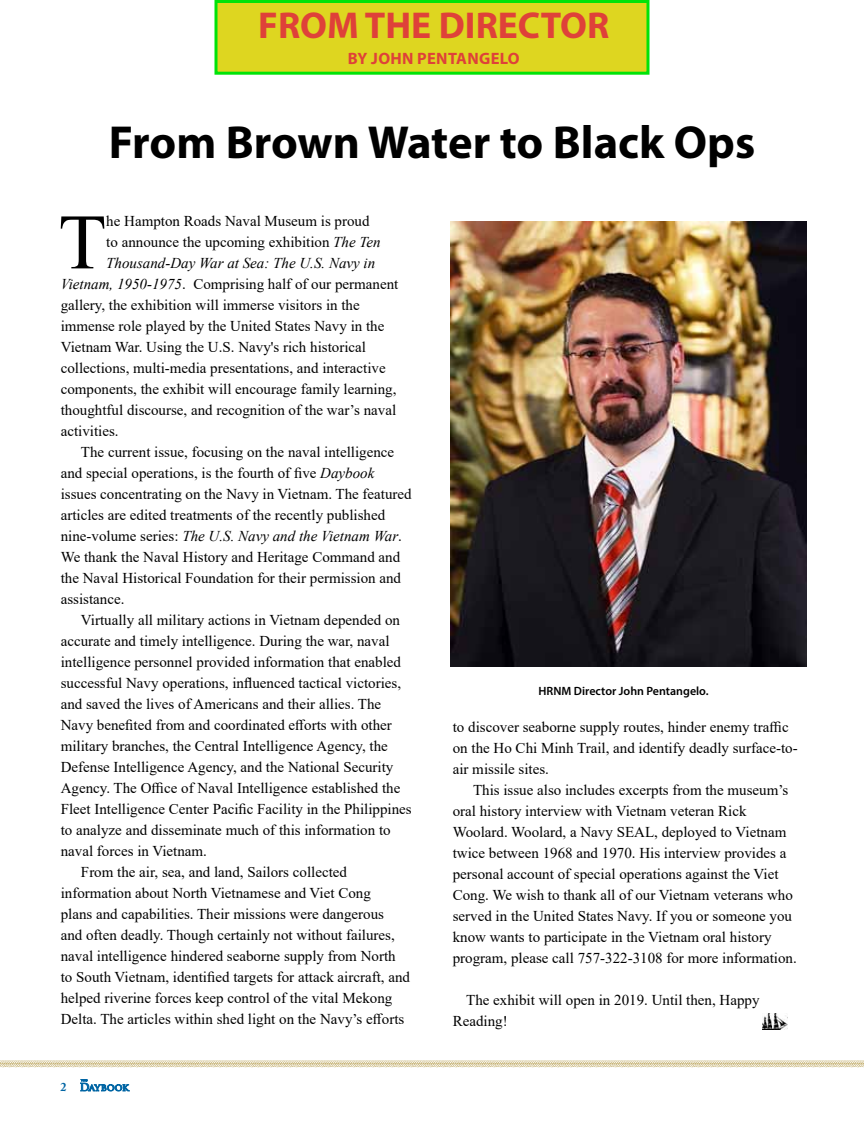
<style>
.page{position:relative;width:864px;height:1134px;background:#fff}
.page>*{position:absolute;margin:0;border:0;box-sizing:border-box;transform-origin:0 0}
.t1{font:78.45px "Times New Roman";color:#000}
.t2{font:700 46.5px "Myriad Pro";color:#000}
.t3{font:700 37.5px "Myriad Pro";color:#df4139}
.t4{font:700 16.5px "Myriad Pro";letter-spacing:.02em;color:#df4139}
.t5{font:15px/21px "Times New Roman";color:#000}
.t6{font:italic 15px "Times New Roman";color:#000}
.t7{font:600 12px "Myriad Pro";color:#000}
.t8{font:700 12px "Adobe Caslon Pro";color:#0065a4}
.s1{font-style:italic}
.s2{font-style:normal}
</style>
<div class="page">
<svg style="left:0;top:1060px;width:864px;height:7px;background:#e1d8b9"></svg>
<svg style="left:80px;top:1079px;width:50px;height:12px"></svg>
<div style="left:216px;top:2px;width:432px;height:71px;background:#ded620"></div>
<div style="left:214px;top:0;width:436px;height:75px;border:3px solid #00e309"></div>
<img style="left:762px;top:1014px;width:25px;height:16px">
<img style="left:450px;top:221px;width:357px;height:446px">
<h3 class="t3" style="left:258px;top:1px;width:353px">FROM THE DIRECTOR</h3>
<p class="t4" style="left:348px;top:48px;width:173px">by JOHN PENTANGELO</p>
<h2 class="t2" style="left:109px;top:112px;width:648px">From Brown Water to Black Ops</h2>
<h1 class="t1" style="left:58px;top:187px;width:49px">T</h1>
<p class="t5" style="left:106px;top:210px;width:265px">he Hampton Roads Naval Museum is proud</p>
<p class="t5" style="left:106px;top:231px;width:276px">to announce the upcoming exhibition <span class="s1">The Ten</span></p>
<p class="t6" style="left:106px;top:253px;width:271px">Thousand-Day War at Sea: The U.S. Navy in</p>
<p class="t5" style="left:61px;top:273px;width:339px"><span class="s1">Vietnam, 1950-1975</span>. Comprising half of our permanent</p>
<p class="t5" style="left:61px;top:294px;width:301px">gallery, the exhibition will immerse visitors in the</p>
<p class="t5" style="left:61px;top:315px;width:325px">immense role played by the United States Navy in the</p>
<p class="t5" style="left:61px;top:336px;width:307px">Vietnam War. Using the U.S. Navy's rich historical</p>
<p class="t5" style="left:61px;top:357px;width:326px">collections, multi-media presentations, and interactive</p>
<p class="t5" style="left:61px;top:378px;width:337px">components, the exhibit will encourage family learning,</p>
<p class="t5" style="left:61px;top:399px;width:337px">thoughtful discourse, and recognition of the war’s naval</p>
<p class="t5" style="left:61px;top:420px;width:59px">activities.</p>
<p class="t5" style="left:81px;top:441px;width:315px">The current issue, focusing on the naval intelligence</p>
<p class="t5" style="left:61px;top:462px;width:315px">and special operations, is the fourth of five <span class="s1">Daybook</span></p>
<p class="t5" style="left:61px;top:483px;width:353px">issues concentrating on the Navy in Vietnam. The featured</p>
<p class="t5" style="left:61px;top:504px;width:326px">articles are edited treatments of the recently published</p>
<p class="t6" style="left:61px;top:526px;width:343px"><span class="s2">nine-volume series:</span> The U.S. Navy and the Vietnam War<span class="s2">.</span></p>
<p class="t5" style="left:61px;top:546px;width:341px">We thank the Naval History and Heritage Command and</p>
<p class="t5" style="left:61px;top:567px;width:342px">the Naval Historical Foundation for their permission and</p>
<p class="t5" style="left:61px;top:588px;width:65px">assistance.</p>
<p class="t5" style="left:81px;top:609px;width:321px">Virtually all military actions in Vietnam depended on</p>
<p class="t5" style="left:61px;top:630px;width:330px">accurate and timely intelligence. During the war, naval</p>
<p class="t5" style="left:61px;top:651px;width:342px">intelligence personnel provided information that enabled</p>
<p class="t5" style="left:61px;top:672px;width:342px">successful Navy operations, influenced tactical victories,</p>
<p class="t5" style="left:61px;top:693px;width:322px">and saved the lives of Americans and their allies. The</p>
<p class="t5" style="left:61px;top:714px;width:333px">Navy benefited from and coordinated efforts with other</p>
<p class="t5" style="left:61px;top:735px;width:329px">military branches, the Central Intelligence Agency, the</p>
<p class="t5" style="left:61px;top:756px;width:334px">Defense Intelligence Agency, and the National Security</p>
<p class="t5" style="left:61px;top:777px;width:341px">Agency. The Office of Naval Intelligence established the</p>
<p class="t5" style="left:61px;top:798px;width:353px">Fleet Intelligence Center Pacific Facility in the Philippines</p>
<p class="t5" style="left:61px;top:819px;width:331px">to analyze and disseminate much of this information to</p>
<p class="t5" style="left:61px;top:840px;width:148px">naval forces in Vietnam.</p>
<p class="t5" style="left:81px;top:861px;width:268px">From the air, sea, and land, Sailors collected</p>
<p class="t5" style="left:61px;top:882px;width:312px">information about North Vietnamese and Viet Cong</p>
<p class="t5" style="left:61px;top:903px;width:325px">plans and capabilities. Their missions were dangerous</p>
<p class="t5" style="left:61px;top:924px;width:336px">and often deadly. Though certainly not without failures,</p>
<p class="t5" style="left:61px;top:945px;width:336px">naval intelligence hindered seaborne supply from North</p>
<p class="t5" style="left:61px;top:966px;width:351px">to South Vietnam, identified targets for attack aircraft, and</p>
<p class="t5" style="left:61px;top:987px;width:333px">helped riverine forces keep control of the vital Mekong</p>
<p class="t5" style="left:61px;top:1008px;width:345px">Delta. The articles within shed light on the Navy’s efforts</p>
<p class="t8" style="left:61px;top:1080px;width:7px">2</p>
<p class="t7" style="left:539px;top:683px;width:171px">HRNM Director John Pentangelo.</p>
<p class="t5" style="left:453px;top:716px;width:346px">to discover seaborne supply routes, hinder enemy traffic on the Ho Chi Minh Trail, and identify deadly surface-to&shy;air missile sites.</p>
<p class="t5" style="left:453px;top:779px;width:346px;text-indent:20px">This issue also includes excerpts from the museum’s oral history interview with Vietnam veteran Rick Woolard. Woolard, a Navy SEAL, deployed to Vietnam twice between 1968 and 1970. His interview provides a personal account of special operations against the Viet Cong. We wish to thank all of our Vietnam veterans who served in the United States Navy. If you or someone you know wants to participate in the Vietnam oral history program, please call 757-322-3108 for more information.</p>
<p class="t5" style="left:453px;top:989px;width:308px;text-indent:14px">The exhibit will open in 2019. Until then, Happy<br>Reading!</p>
</div>
